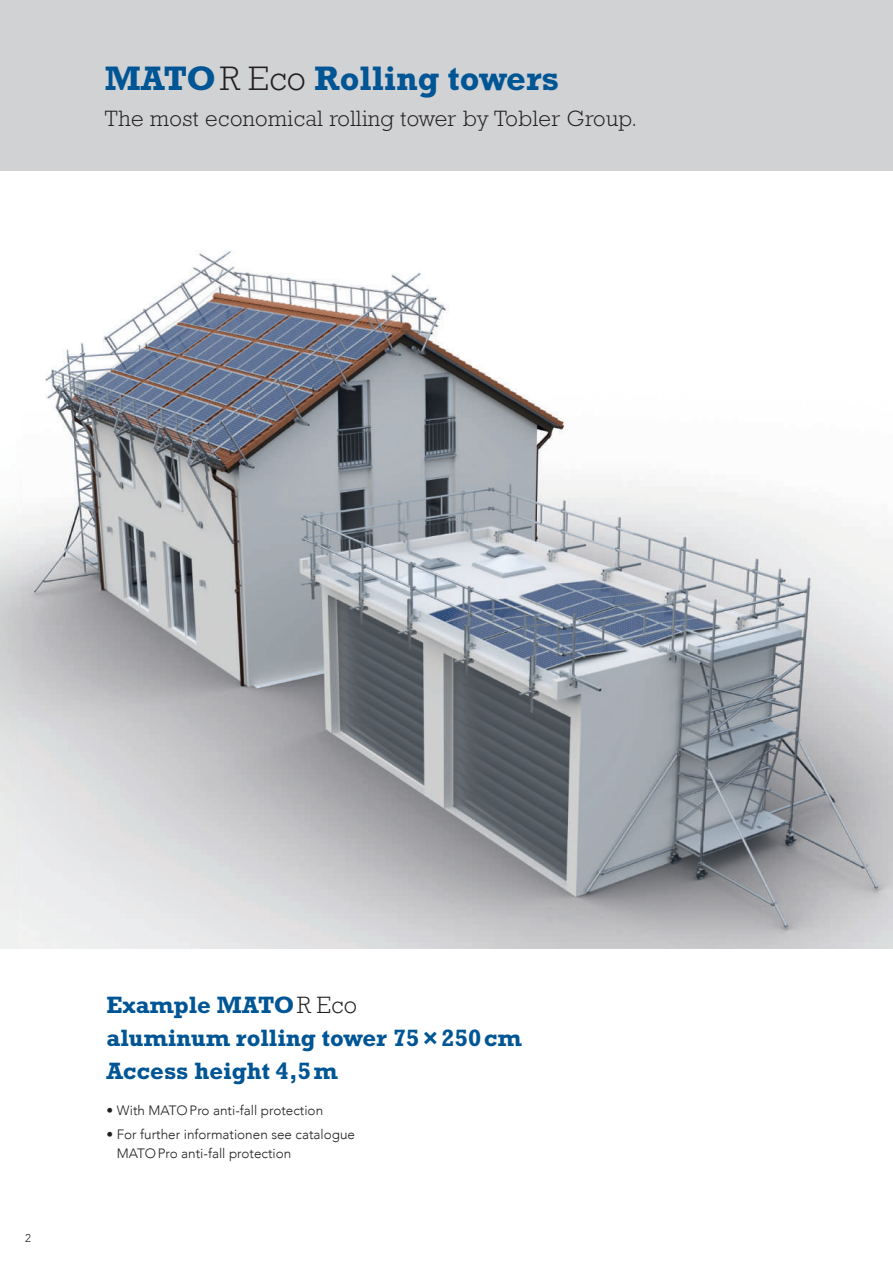
<style>
.page{position:relative;width:893px;height:1263px;background:#fff}
.page>*{position:absolute;margin:0;border:0;box-sizing:border-box;transform-origin:0 0}
.t1{font:700 34.5px "Rockwell Std";color:#005595}
.t2{font:700 24px/32.7px "Rockwell Std";color:#005595}
.t3{font:300 22.5px "Rockwell Std";letter-spacing:.02em;color:#231f20}
.t4{font:300 13.5px/19.5px "Avenir";color:#231f20}
.t5{font:300 11.25px "Avenir";color:#231f20}
.s1{font-weight:300;color:#231f20}
</style>
<div class="page">
<div style="left:0;top:0;width:893px;height:170px;background:#d1d2d4"></div>
<img style="left:0;top:251px;width:893px;height:698px">
<h1 class="t1" style="left:105px;top:58px;width:456px">MATO<span class="s1">R Eco</span> Rolling towers</h1>
<h3 class="t3" style="left:105px;top:105px;width:534px">The most economical rolling tower by Tobler Group.</h3>
<p class="t5" style="left:25px;top:1231px;width:7px">2</p>
<h2 class="t2" style="left:106px;top:988px;width:417px">Example MATO<span class="s1">R Eco<br></span>aluminum rolling tower 75×250cm<br>Access height 4,5m</h2>
<p class="t4" style="left:106px;top:1101px;width:218px">• With MATOPro anti-fall protection</p>
<p class="t4" style="left:117px;top:1124px;width:240px;text-indent:-10px">• For further informationen see catalogue<br>MATOPro anti-fall protection</p>
</div>
